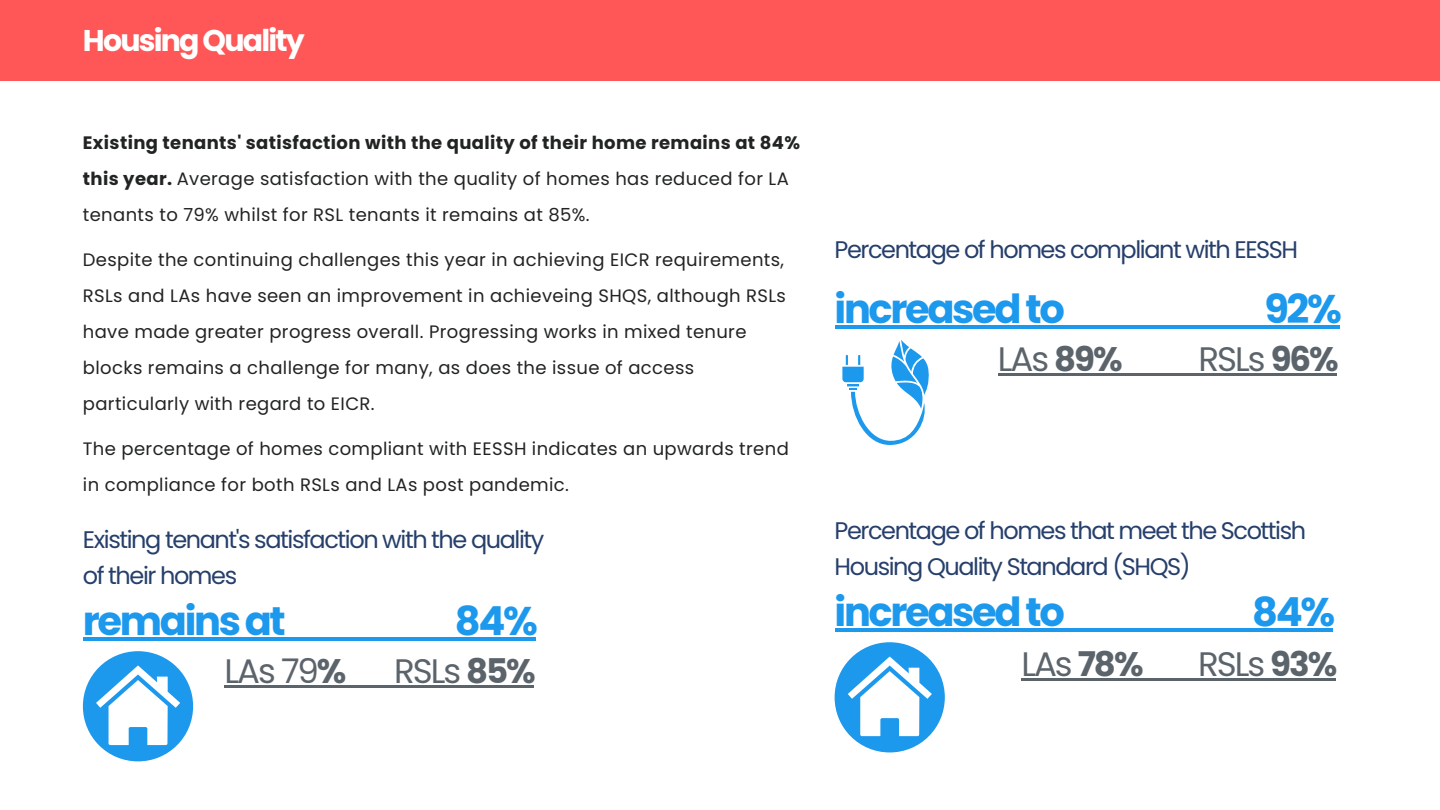
<style>
.page{position:relative;width:1440px;height:810px;background:#fff}
.page>*{position:absolute;margin:0;border:0;box-sizing:border-box;transform-origin:0 0}
.t1{font:700 40px "Poppins";letter-spacing:-.06em;color:#1c98ed}
.t2{font:34px "Poppins";letter-spacing:-.06em;color:#5c646b}
.t3{font:700 30px "Poppins";letter-spacing:-.06em;color:#fff}
.t4{font:24px/36px "Poppins";letter-spacing:-.06em;color:#263f6b}
.t5{font:18px/36px "Poppins";letter-spacing:.02em;color:#212423}
.s1{font-weight:700}
</style>
<div class="page">
<div style="left:0;top:0;width:1440px;height:81px;background:#ff5757"></div>
<div style="left:83px;top:651px;width:110px;height:110px;background:#1c98ed;border-radius:50%"></div>
<svg style="left:96px;top:666px;width:84px;height:79px"></svg>
<svg style="left:842px;top:340px;width:87px;height:105px"></svg>
<hr style="left:83px;top:637px;width:201px;height:4px;background:#1c98ed">
<hr style="left:284px;top:637px;width:171px;height:4px;background:#1c98ed">
<hr style="left:455px;top:637px;width:81px;height:4px;background:#1c98ed">
<hr style="left:225px;top:685px;width:92px;height:3px;background:#5c646b">
<hr style="left:317px;top:685px;width:28px;height:3px;background:#5c646b">
<hr style="left:345px;top:685px;width:49px;height:3px;background:#5c646b">
<hr style="left:394px;top:685px;width:72px;height:3px;background:#5c646b">
<hr style="left:466px;top:685px;width:68px;height:3px;background:#5c646b">
<hr style="left:835px;top:325px;width:227px;height:4px;background:#1c98ed">
<hr style="left:1062px;top:325px;width:202px;height:4px;background:#1c98ed">
<hr style="left:1264px;top:325px;width:76px;height:4px;background:#1c98ed">
<hr style="left:998px;top:373px;width:56px;height:3px;background:#5c646b">
<hr style="left:1054px;top:373px;width:67px;height:3px;background:#5c646b">
<hr style="left:1121px;top:373px;width:78px;height:3px;background:#5c646b">
<hr style="left:1199px;top:373px;width:72px;height:3px;background:#5c646b">
<hr style="left:1271px;top:373px;width:66px;height:3px;background:#5c646b">
<hr style="left:835px;top:628px;width:227px;height:4px;background:#1c98ed">
<hr style="left:1062px;top:628px;width:190px;height:4px;background:#1c98ed">
<hr style="left:1252px;top:628px;width:81px;height:4px;background:#1c98ed">
<hr style="left:1021px;top:678px;width:57px;height:3px;background:#5c646b">
<hr style="left:1078px;top:678px;width:64px;height:3px;background:#5c646b">
<hr style="left:1142px;top:678px;width:56px;height:3px;background:#5c646b">
<hr style="left:1198px;top:678px;width:72px;height:3px;background:#5c646b">
<hr style="left:1270px;top:678px;width:65px;height:3px;background:#5c646b">
<div style="left:835px;top:642px;width:110px;height:110px;background:#1c98ed;border-radius:50%"></div>
<svg style="left:848px;top:657px;width:84px;height:79px"></svg>
<h3 class="t3" style="left:83px;top:19px;width:223px">Housing Quality</h3>
<p class="t5" style="left:83px;top:125px;width:719px"><span class="s1">Existing tenants' satisfaction with the quality of their home remains at 84% this year.</span> Average satisfaction with the quality of homes has reduced for LA tenants to 79% whilst for RSL tenants it remains at 85%.</p>
<p class="t5" style="left:83px;top:242px;width:705px">Despite the continuing challenges this year in achieving EICR requirements, RSLs and LAs have seen an improvement in achieveing SHQS, although RSLs have made greater progress overall. Progressing works in mixed tenure blocks remains a challenge for many, as does the issue of access particularly with regard to EICR.</p>
<p class="t5" style="left:83px;top:431px;width:707px">The percentage of homes compliant with EESSH indicates an upwards trend in compliance for both RSLs and LAs post pandemic.</p>
<h4 class="t4" style="left:83px;top:521px;width:463px">Existing tenant's satisfaction with the quality of their homes</h4>
<h1 class="t1" style="left:83px;top:593px;width:204px">remains at</h1>
<h1 class="t1" style="left:455px;top:593px;width:85px">84%</h1>
<p class="t2" style="left:225px;top:647px;width:123px">LAs 79<span class="s1">%</span></p>
<p class="t2" style="left:394px;top:647px;width:143px">RSLs <span class="s1">85%</span></p>
<h2 class="t4" style="left:835px;top:231px;width:465px">Percentage of homes compliant with EESSH</h2>
<h4 class="t1" style="left:835px;top:281px;width:232px">increased to</h4>
<h4 class="t1" style="left:1264px;top:281px;width:79px">92%</h4>
<h1 class="t2" style="left:998px;top:335px;width:126px">LAs <span class="s1">89%</span></h1>
<h1 class="t2" style="left:1199px;top:335px;width:142px">RSLs <span class="s1">96%</span></h1>
<p class="t4" style="left:835px;top:512px;width:473px">Percentage of homes that meet the Scottish<br>Housing Quality Standard (SHQS)</p>
<h2 class="t1" style="left:835px;top:584px;width:232px">increased to</h2>
<h2 class="t1" style="left:1252px;top:584px;width:85px">84%</h2>
<h4 class="t2" style="left:1021px;top:640px;width:124px">LAs <span class="s1">78%</span></h4>
<h4 class="t2" style="left:1198px;top:640px;width:141px">RSLs <span class="s1">93%</span></h4>
</div>
